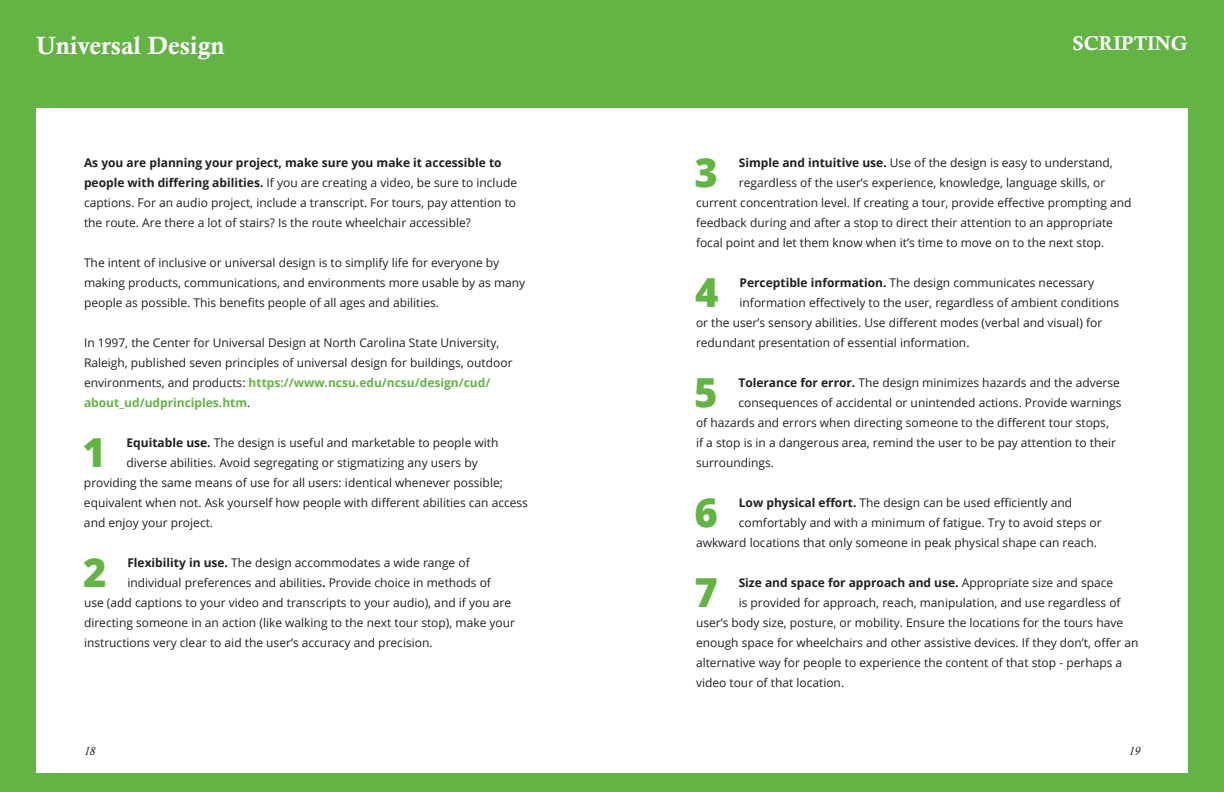
<style>
.page{position:relative;width:1224px;height:792px;background:#63b345}
.page>*{position:absolute;margin:0;border:0;box-sizing:border-box;transform-origin:0 0}
.t1{font:800 40px "Open Sans";color:#63b345}
.t2{font:25px "Calis MT Bol";color:#fff}
.t3{font:20px "Calis MT Bol";color:#fff}
.t4{font:12px/20px "Open Sans";color:#231f20}
.t5{font:700 12px "Open Sans";color:#231f20}
.t6{font:italic 12px "Calisto";color:#231f20}
.s1{font-weight:700}
.s2{font-weight:700;color:#63b345}
.s3{font-weight:400}
</style>
<div class="page">
<div style="left:36px;top:108px;width:1152px;height:665px;background:#fff"></div>
<h2 class="t2" style="left:36px;top:31px;width:190px">Universal Design</h2>
<h3 class="t3" style="left:1073px;top:32px;width:117px">SCRIPTING</h3>
<p class="t4" style="left:84px;top:152px;width:435px"><span class="s1">As you are planning your project, make sure you make it accessible to people with differing abilities.</span> If you are creating a video, be sure to include captions. For an audio project, include a transcript. For tours, pay attention to the route. Are there a lot of stairs? Is the route wheelchair accessible?</p>
<p class="t4" style="left:84px;top:252px;width:443px">The intent of inclusive or universal design is to simplify life for everyone by making products, communications, and environments more usable by as many people as possible. This benefits people of all ages and abilities.</p>
<p class="t4" style="left:84px;top:332px;width:430px">In 1997, the Center for Universal Design at North Carolina State University, Raleigh, published seven principles of universal design for buildings, outdoor environments, and products: <span class="s2">https://www.ncsu.edu/ncsu/design/cud/ about_ud/udprinciples.htm</span>.</p>
<h1 class="t1" style="left:82px;top:422px;width:25px">1</h1>
<p class="t4" style="left:127px;top:432px;width:373px"><span class="s1">Equitable use.</span> The design is useful and marketable to people with</p>
<p class="t4" style="left:127px;top:452px;width:353px">diverse abilities. Avoid segregating or stigmatizing any users by</p>
<p class="t4" style="left:84px;top:472px;width:420px">providing the same means of use for all users: identical whenever possible;</p>
<p class="t4" style="left:84px;top:492px;width:446px">equivalent when not. Ask yourself how people with different abilities can access</p>
<p class="t4" style="left:84px;top:512px;width:131px">and enjoy your project.</p>
<h1 class="t1" style="left:83px;top:542px;width:25px">2</h1>
<p class="t4" style="left:127px;top:552px;width:344px"><span class="s1">Flexibility in use.</span> The design accommodates a wide range of</p>
<p class="t4" style="left:127px;top:572px;width:365px">individual preferences and abilities<span class="s1">.</span> Provide choice in methods of</p>
<p class="t4" style="left:84px;top:592px;width:429px">use (add captions to your video and transcripts to your audio), and if you are</p>
<p class="t4" style="left:84px;top:612px;width:433px">directing someone in an action (like walking to the next tour stop), make your</p>
<p class="t4" style="left:84px;top:632px;width:350px">instructions very clear to aid the user’s accuracy and precision.</p>
<h1 class="t1" style="left:695px;top:142px;width:25px">3</h1>
<p class="t4" style="left:739px;top:152px;width:375px"><span class="s1">Simple and intuitive use.</span> Use of the design is easy to understand,</p>
<p class="t4" style="left:739px;top:172px;width:368px">regardless of the user’s experience, knowledge, language skills, or</p>
<p class="t4" style="left:696px;top:192px;width:437px">current concentration level. If creating a tour, provide effective prompting and</p>
<p class="t4" style="left:696px;top:212px;width:419px">feedback during and after a stop to direct their attention to an appropriate</p>
<p class="t4" style="left:696px;top:232px;width:410px">focal point and let them know when it’s time to move on to the next stop.</p>
<h1 class="t1" style="left:695px;top:262px;width:25px">4</h1>
<p class="t4" style="left:740px;top:272px;width:356px"><span class="s1">Perceptible information.</span> The design communicates necessary</p>
<p class="t4" style="left:740px;top:292px;width:381px">information effectively to the user, regardless of ambient conditions</p>
<p class="t4" style="left:696px;top:312px;width:408px">or the user’s sensory abilities. Use different modes (verbal and visual) for</p>
<p class="t4" style="left:696px;top:332px;width:275px">redundant presentation of essential information.</p>
<h1 class="t1" style="left:694px;top:362px;width:25px">5</h1>
<p class="t4" style="left:738px;top:372px;width:383px"><span class="s1">Tolerance for error.</span> The design minimizes hazards and the adverse</p>
<p class="t4" style="left:738px;top:392px;width:385px">consequences of accidental or unintended actions. Provide warnings</p>
<p class="t4" style="left:696px;top:412px;width:414px">of hazards and errors when directing someone to the different tour stops,</p>
<p class="t4" style="left:696px;top:432px;width:422px">if a stop is in a dangerous area, remind the user to be pay attention to their</p>
<p class="t4" style="left:696px;top:452px;width:80px">surroundings.</p>
<h1 class="t1" style="left:695px;top:482px;width:25px">6</h1>
<p class="t4" style="left:739px;top:492px;width:335px"><span class="s1">Low physical effort.</span> The design can be used efficiently and</p>
<p class="t4" style="left:739px;top:512px;width:364px">comfortably and with a minimum of fatigue. Try to avoid steps or</p>
<p class="t4" style="left:696px;top:532px;width:403px">awkward locations that only someone in peak physical shape can reach.</p>
<h1 class="t1" style="left:694px;top:562px;width:25px">7</h1>
<p class="t5" style="left:739px;top:574px;width:376px">Size and space for approach and use. <span class="s3">Appropriate size and space</span></p>
<p class="t4" style="left:739px;top:592px;width:383px">is provided for approach, reach, manipulation, and use regardless of</p>
<p class="t4" style="left:696px;top:612px;width:429px">user’s body size, posture, or mobility. Ensure the locations for the tours have</p>
<p class="t4" style="left:696px;top:632px;width:444px">enough space for wheelchairs and other assistive devices. If they don’t, offer an</p>
<p class="t4" style="left:696px;top:652px;width:428px">alternative way for people to experience the content of that stop - perhaps a</p>
<p class="t4" style="left:696px;top:672px;width:150px">video tour of that location.</p>
<p class="t6" style="left:84px;top:744px;width:13px">18</p>
<p class="t6" style="left:1129px;top:744px;width:13px">19</p>
</div>
